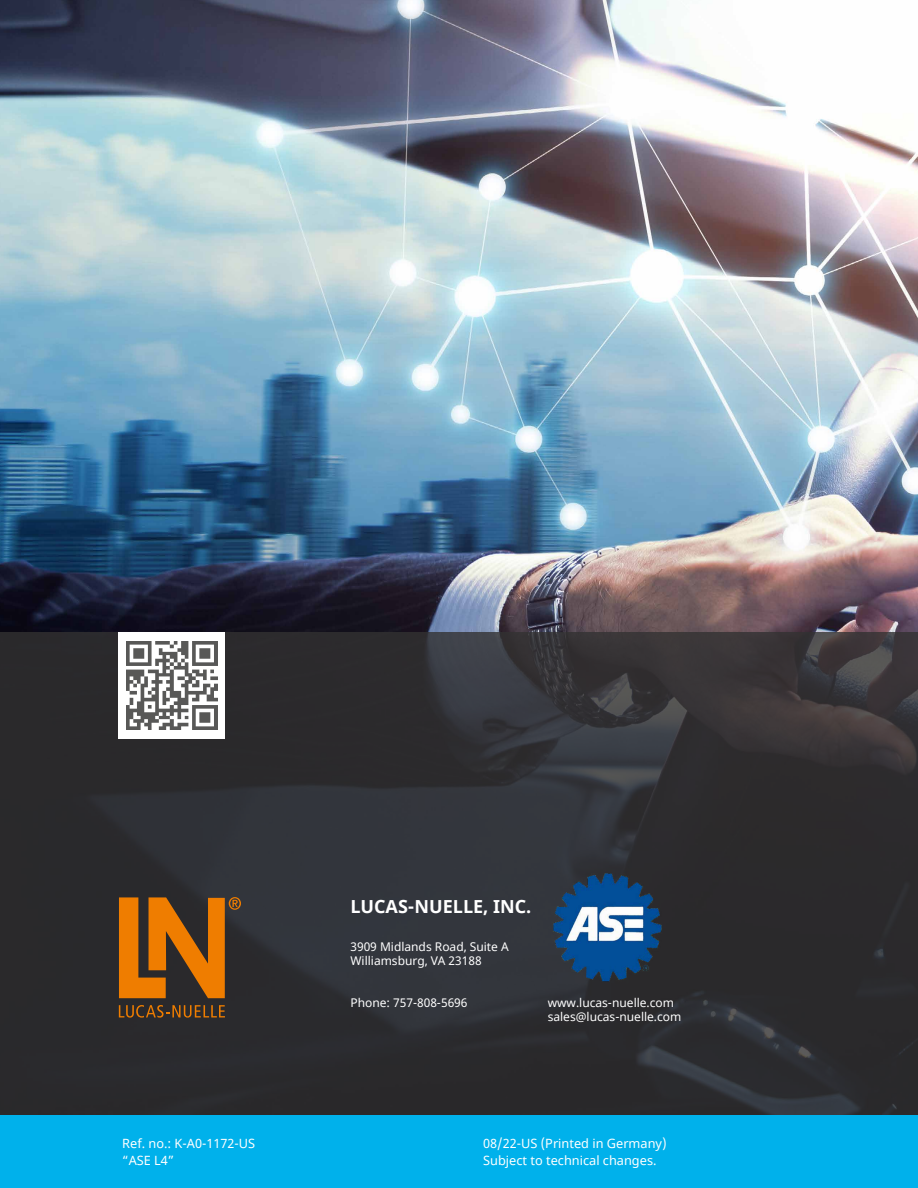
<style>
.page{position:relative;width:918px;height:1188px;background:#fff}
.page>*{position:absolute;margin:0;border:0;box-sizing:border-box;transform-origin:0 0}
.t1{font:700 18px "Noto Sans";color:#fff}
.t2{font:12.75px/16.5px "Noto Sans";color:#fff}
.t3{font:12px/14.4px "Noto Sans";color:#fff}
</style>
<div class="page">
<img style="left:0;top:0;width:918px;height:632px">
<svg style="left:0;top:632px;width:918px;height:484px;background:#2e2f32"></svg>
<div style="left:0;top:1116px;width:918px;height:72px;background:#00b1eb"></div>
<img style="left:552px;top:874px;width:109px;height:107px">
<div style="left:119px;top:632px;width:106px;height:106px;background:#fff"></div>
<img style="left:127px;top:641px;width:90px;height:88px">
<svg style="left:119px;top:1005px;width:106px;height:13px"></svg>
<svg style="left:119px;top:897px;width:122px;height:101px;background:#995813"></svg>
<h1 class="t1" style="left:350px;top:894px;width:182px">LUCAS-NUELLE, INC.</h1>
<p class="t3" style="left:350px;top:940px;width:160px">3909 Midlands Road, Suite A<br>Williamsburg, VA 23188</p>
<p class="t3" style="left:350px;top:996px;width:119px">Phone: 757-808-5696</p>
<p class="t3" style="left:548px;top:996px;width:135px">www.lucas-nuelle.com sales@lucas-nuelle.com</p>
<p class="t2" style="left:122px;top:1136px;width:134px">Ref. no.: K-A0-1172-US “ASE L4”</p>
<p class="t2" style="left:483px;top:1136px;width:185px">08/22-US (Printed in Germany)<br>Subject to technical changes.</p>
</div>
